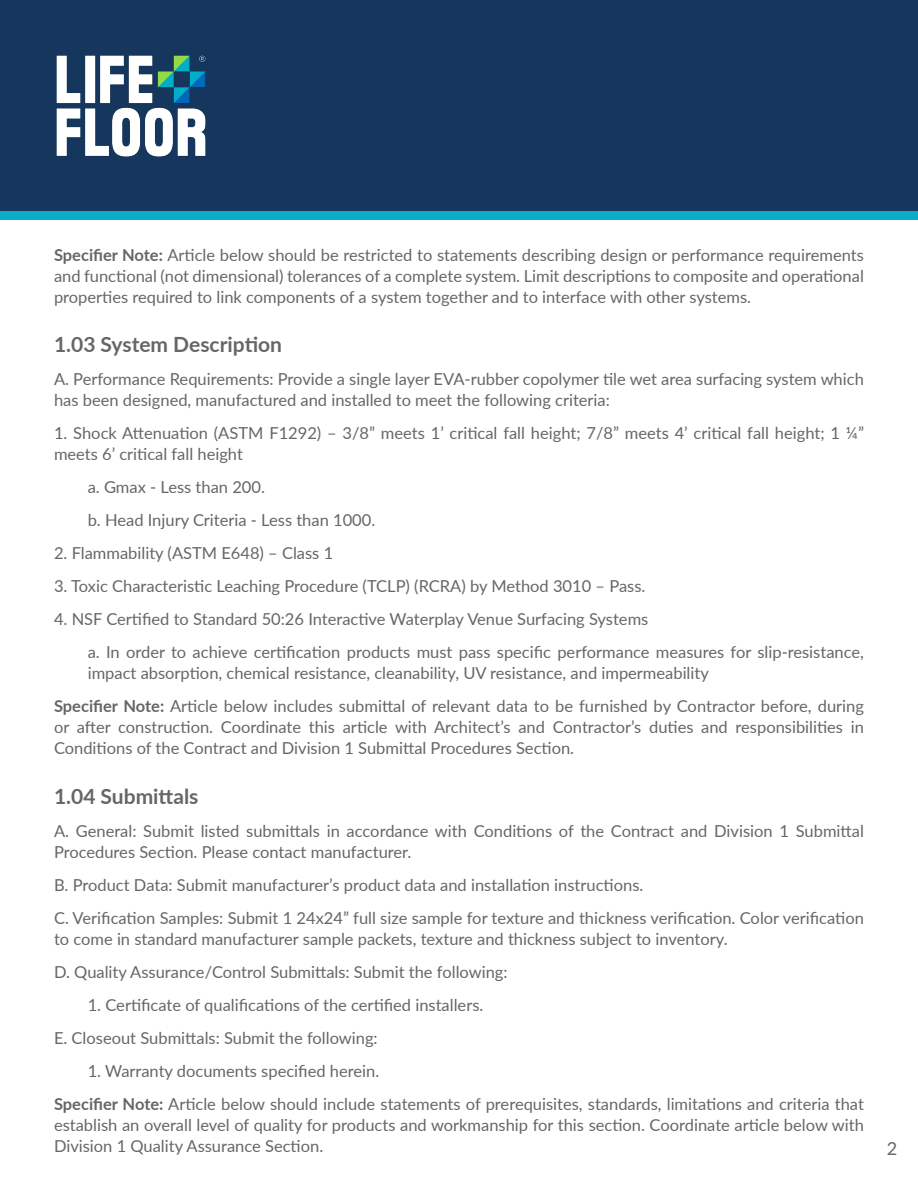
<style>
.page{position:relative;width:918px;height:1188px;background:#fff}
.page>*{position:absolute;margin:0;border:0;box-sizing:border-box;transform-origin:0 0}
.t1{font:700 21px "Lato";color:#656666}
.t2{font:18px "Lato";color:#656666}
.t3{font:16.5px/21px "Lato";color:#656666}
.s1{font-weight:700}
</style>
<div class="page">
<div style="left:0;top:0;width:918px;height:212px;background:#15365d"></div>
<div style="left:0;top:212px;width:918px;height:8px;background:#09adc7"></div>
<img style="left:56px;top:55px;width:150px;height:102px">
<p class="t3" style="left:54px;top:243px;width:811px;text-align:justify"><span class="s1">Specifier Note:</span> Article below should be restricted to statements describing design or performance requirements and functional (not dimensional) tolerances of a complete system. Limit descriptions to composite and operational properties required to link components of a system together and to interface with other systems.</p>
<p class="t1" style="left:54px;top:329px;width:230px">1.03 System Description</p>
<p class="t3" style="left:54px;top:368px;width:811px">A. Performance Requirements: Provide a single layer EVA-rubber copolymer tile wet area surfacing system which has been designed, manufactured and installed to meet the following criteria:</p>
<p class="t3" style="left:54px;top:422px;width:812px">1. Shock Attenuation (ASTM F1292) – 3/8” meets 1’ critical fall height; 7/8” meets 4’ critical fall height; 1 ¼” meets 6’ critical fall height</p>
<p class="t3" style="left:88px;top:476px;width:179px">a. Gmax - Less than 200.</p>
<p class="t3" style="left:88px;top:509px;width:289px">b. Head Injury Criteria - Less than 1000.</p>
<p class="t3" style="left:54px;top:542px;width:281px">2. Flammability (ASTM E648) – Class 1</p>
<p class="t3" style="left:54px;top:575px;width:593px">3. Toxic Characteristic Leaching Procedure (TCLP) (RCRA) by Method 3010 – Pass.</p>
<p class="t3" style="left:54px;top:608px;width:596px">4. NSF Certified to Standard 50:26 Interactive Waterplay Venue Surfacing Systems</p>
<p class="t3" style="left:88px;top:641px;width:778px">a. In order to achieve certification products must pass specific performance measures for slip-resistance, impact absorption, chemical resistance, cleanability, UV resistance, and impermeability</p>
<p class="t3" style="left:54px;top:695px;width:811px;text-align:justify"><span class="s1">Specifier Note:</span> Article below includes submittal of relevant data to be furnished by Contractor before, during or after construction. Coordinate this article with Architect’s and Contractor’s duties and responsibilities in Conditions of the Contract and Division 1 Submittal Procedures Section.</p>
<p class="t1" style="left:54px;top:781px;width:146px">1.04 Submittals</p>
<p class="t3" style="left:54px;top:819px;width:811px">A. General: Submit listed submittals in accordance with Conditions of the Contract and Division 1 Submittal<br>Procedures Section. Please contact manufacturer.</p>
<p class="t3" style="left:54px;top:873px;width:591px">B. Product Data: Submit manufacturer’s product data and installation instructions.</p>
<p class="t3" style="left:54px;top:906px;width:811px">C. Verification Samples: Submit 1 24x24” full size sample for texture and thickness verification. Color verification to come in standard manufacturer sample packets, texture and thickness subject to inventory.</p>
<p class="t3" style="left:54px;top:960px;width:455px">D. Quality Assurance/Control Submittals: Submit the following:</p>
<p class="t3" style="left:88px;top:993px;width:397px">1. Certificate of qualifications of the certified installers.</p>
<p class="t3" style="left:54px;top:1026px;width:325px">E. Closeout Submittals: Submit the following:</p>
<p class="t3" style="left:88px;top:1059px;width:293px">1. Warranty documents specified herein.</p>
<p class="t3" style="left:54px;top:1092px;width:811px;text-align:justify"><span class="s1">Specifier Note:</span> Article below should include statements of prerequisites, standards, limitations and criteria that establish an overall level of quality for products and workmanship for this section. Coordinate article below with Division 1 Quality Assurance Section.</p>
<p class="t2" style="left:887px;top:1136px;width:12px">2</p>
</div>
